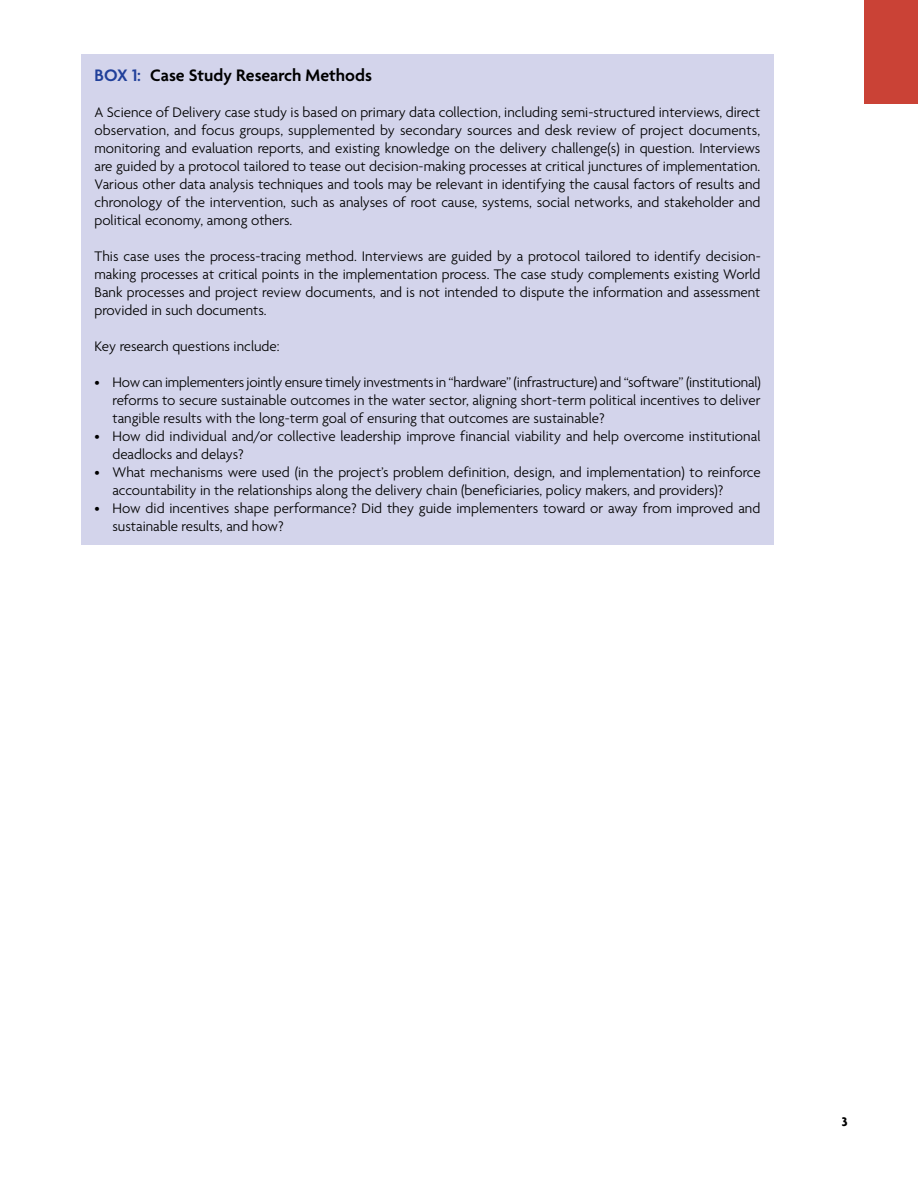
<style>
.page{position:relative;width:918px;height:1188px;background:#fff}
.page>*{position:absolute;margin:0;border:0;box-sizing:border-box;transform-origin:0 0}
.t1{font:600 18px "Agenda";color:#000}
.t2{font:300 15px/18px "Agenda";color:#000;text-align:justify}
.t3{font:700 13.5px "Agenda";color:#000}
.s1{color:#21409a}
</style>
<div class="page">
<div style="left:864px;top:0;width:54px;height:104px;background:#ca4236"></div>
<div style="left:81px;top:54px;width:693px;height:491px;background:#d3d4eb"></div>
<p class="t1" style="left:94px;top:64px;width:279px"><span class="s1">Box 1:</span> Case Study Research Methods</p>
<p class="t2" style="left:94px;top:103px;width:668px">A Science of Delivery case study is based on primary data collection, including semi-structured interviews, direct observation, and focus groups, supplemented by secondary sources and desk review of project documents, monitoring and evaluation reports, and existing knowledge on the delivery challenge(s) in question. Interviews are guided by a protocol tailored to tease out decision-making processes at critical junctures of implementation.<br>Various other data analysis techniques and tools may be relevant in identifying the causal factors of results and chronology of the intervention, such as analyses of root cause, systems, social networks, and stakeholder and political economy, among others.</p>
<p class="t2" style="left:94px;top:247px;width:668px">This case uses the process-tracing method. Interviews are guided by a protocol tailored to identify decision&shy;making processes at critical points in the implementation process. The case study complements existing World Bank processes and project review documents, and is not intended to dispute the information and assessment provided in such documents.</p>
<p class="t2" style="left:94px;top:337px;width:187px">Key research questions include:</p>
<p class="t2" style="left:112px;top:373px;width:650px;text-indent:-18px">• How can implementers jointly ensure timely investments in “hardware” (infrastructure) and “software” (institutional) reforms to secure sustainable outcomes in the water sector, aligning short-term political incentives to deliver tangible results with the long-term goal of ensuring that outcomes are sustainable?</p>
<p class="t2" style="left:112px;top:427px;width:650px;text-indent:-18px">• How did individual and/or collective leadership improve financial viability and help overcome institutional deadlocks and delays?</p>
<p class="t2" style="left:112px;top:463px;width:650px;text-indent:-18px">• What mechanisms were used (in the project’s problem definition, design, and implementation) to reinforce accountability in the relationships along the delivery chain (beneficiaries, policy makers, and providers)?</p>
<p class="t2" style="left:112px;top:499px;width:649px;text-indent:-18px">• How did incentives shape performance? Did they guide implementers toward or away from improved and sustainable results, and how?</p>
<p class="t3" style="left:842px;top:1114px;width:7px">3</p>
</div>
